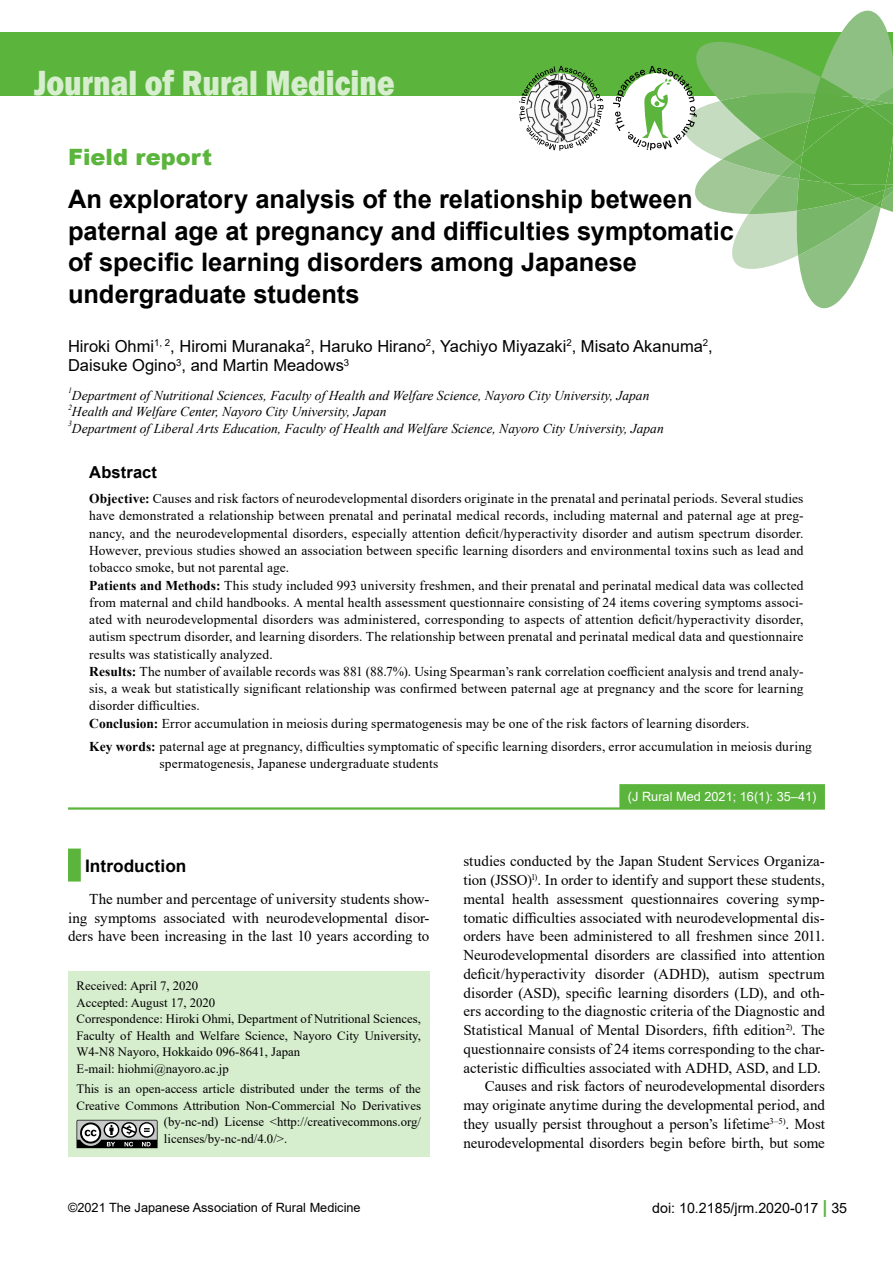
<style>
.page{position:relative;width:893px;height:1263px;background:#fff}
.page>*{position:absolute;margin:0;border:0;box-sizing:border-box;transform-origin:0 0}
.t1{font:800 36px "Franklin Gothic";color:#d6edce;scale:.83 1}
.t2{font:700 25.5px/31.5px "Arial";color:#000}
.t3{font:900 22.5px "Arial";color:#5bb53c}
.t4{font:700 17.25px "Arial";color:#000}
.t5{font:16.5px/19.5px "Arial";color:#000}
.t6{font:700 16.5px "Arial";letter-spacing:.01em;color:#000}
.t7{font:15px/18.8px "Times New Roman";color:#000;text-align:justify}
.t8{font:14.25px "Arial";color:#000}
.t9{font:13.5px/17.2px "Times New Roman";letter-spacing:.01em;color:#000}
.t10{font:italic 13.5px "Times New Roman";color:#000}
.t11{font:12.75px/16.5px "Times New Roman";color:#000}
.t12{font:12.75px "Arial";color:#000}
.t13{font:12.75px "Arial";color:#fff}
.t14{font:italic 7.8px "Times New Roman";color:#000}
.s1{font-weight:700}
.s2{font-weight:700;font-size:18px;color:#5bb53c}
</style>
<div class="page">
<div style="left:0;top:32px;width:893px;height:64px;background:#5bb53c"></div>
<svg style="left:613px;top:10px;width:280px;height:299px"></svg>
<svg style="left:519px;top:66px;width:84px;height:85px"></svg>
<hr style="left:68px;top:807px;width:757px;height:3px;background:#5bb53c">
<div style="left:619px;top:784px;width:206px;height:24px;background:#5bb53c"></div>
<div style="left:68px;top:848px;width:13px;height:33px;background:#5bb53c"></div>
<div style="left:68px;top:971px;width:361px;height:186px;background:#d6edce"></div>
<svg style="left:77px;top:1120px;width:81px;height:28px;background:#7c7d7c"></svg>
<h1 class="t1" style="left:34px;top:59px;width:436px">Journal of Rural Medicine</h1>
<h3 class="t3" style="left:68px;top:140px;width:145px">Field report</h3>
<h2 class="t2" style="left:68px;top:184px;width:667px">An exploratory analysis of the relationship between paternal age at pregnancy and difficulties symptomatic of specific learning disorders among Japanese undergraduate students</h2>
<p class="t5" style="left:68px;top:336px;width:646px">Hiroki Ohmi<sup>1,</sup> <sup>2</sup>, Hiromi Muranaka<sup>2</sup>, Haruko Hirano<sup>2</sup>, Yachiyo Miyazaki<sup>2</sup>, Misato Akanuma<sup>2</sup>,<br>Daisuke Ogino<sup>3</sup>, and Martin Meadows<sup>3</sup></p>
<p class="t14" style="left:68px;top:385px;width:5px">1</p>
<p class="t10" style="left:72px;top:386px;width:579px">Department of Nutritional Sciences, Faculty of Health and Welfare Science, Nayoro City University, Japan</p>
<p class="t14" style="left:68px;top:402px;width:5px">2</p>
<p class="t10" style="left:72px;top:402px;width:316px">Health and Welfare Center, Nayoro City University, Japan</p>
<p class="t14" style="left:68px;top:418px;width:5px">3</p>
<p class="t10" style="left:72px;top:419px;width:593px">Department of Liberal Arts Education, Faculty of Health and Welfare Science, Nayoro City University, Japan</p>
<p class="t6" style="left:89px;top:460px;width:69px">Abstract</p>
<p class="t9" style="left:89px;top:490px;width:716px"><span class="s1">Objective:</span> Causes and risk factors of neurodevelopmental disorders originate in the prenatal and perinatal periods. Several studies have demonstrated a relationship between prenatal and perinatal medical records, including maternal and paternal age at preg&shy;nancy, and the neurodevelopmental disorders, especially attention deficit/hyperactivity disorder and autism spectrum disorder.<br>However, previous studies showed an association between specific learning disorders and environmental toxins such as lead and tobacco smoke, but not parental age.<br><span class="s1">Patients and Methods:</span> This study included 993 university freshmen, and their prenatal and perinatal medical data was collected from maternal and child handbooks. A mental health assessment questionnaire consisting of 24 items covering symptoms associ&shy;ated with neurodevelopmental disorders was administered, corresponding to aspects of attention deficit/hyperactivity disorder, autism spectrum disorder, and learning disorders. The relationship between prenatal and perinatal medical data and questionnaire results was statistically analyzed.<br><span class="s1">Results:</span> The number of available records was 881 (88.7%). Using Spearman’s rank correlation coefficient analysis and trend analy&shy;sis, a weak but statistically significant relationship was confirmed between paternal age at pregnancy and the score for learning disorder difficulties.<br><span class="s1">Conclusion:</span> Error accumulation in meiosis during spermatogenesis may be one of the risk factors of learning disorders.</p>
<p class="t9" style="left:159px;top:738px;width:654px;text-indent:-70px"><span class="s1">Key words:</span> paternal age at pregnancy, difficulties symptomatic of specific learning disorders, error accumulation in meiosis during spermatogenesis, Japanese undergraduate students</p>
<p class="t13" style="left:628px;top:788px;width:190px">(J Rural Med 2021; 16(1): 35–41)</p>
<p class="t4" style="left:85px;top:853px;width:103px">Introduction</p>
<p class="t7" style="left:68px;top:889px;width:363px;text-indent:21px">The number and percentage of university students show&shy;ing symptoms associated with neurodevelopmental disor&shy;ders have been increasing in the last 10 years according to</p>
<p class="t11" style="left:77px;top:977px;width:346px">Received: April 7, 2020<br>Accepted: August 17, 2020<br>Correspondence: Hiroki Ohmi, Department of Nutritional Sciences, Faculty of Health and Welfare Science, Nayoro City University, W4-N8 Nayoro, Hokkaido 096-8641, Japan<br>E-mail: hiohmi@nayoro.ac.jp</p>
<p class="t11" style="left:77px;top:1080px;width:346px">This is an open-access article distributed under the terms of the</p>
<p class="t11" style="left:77px;top:1097px;width:346px">Creative Commons Attribution Non-Commercial No Derivatives</p>
<p class="t11" style="left:164px;top:1113px;width:259px">(by-nc-nd) License &lt;http://creativecommons.org/</p>
<p class="t11" style="left:164px;top:1130px;width:125px">licenses/by-nc-nd/4.0/&gt;.</p>
<p class="t12" style="left:68px;top:1199px;width:294px">©2021 The Japanese Association of Rural Medicine</p>
<p class="t7" style="left:463px;top:851px;width:363px;text-align:right">studies conducted by the Japan Student Services Organiza&shy;tion (JSSO)<sup>1)</sup>. In order to identify and support these students, mental health assessment questionnaires covering symp&shy;tomatic difficulties associated with neurodevelopmental dis&shy;orders have been administered to all freshmen since 2011.<br>Neurodevelopmental disorders are classified into attention deficit/hyperactivity disorder (ADHD), autism spectrum disorder (ASD), specific learning disorders (LD), and oth&shy;ers according to the diagnostic criteria of the Diagnostic and Statistical Manual of Mental Disorders, fifth edition<sup>2)</sup>. The questionnaire consists of 24 items corresponding to the char&shy;acteristic difficulties associated with ADHD, ASD, and LD.<br>Causes and risk factors of neurodevelopmental disorders may originate anytime during the developmental period, and they usually persist throughout a person’s lifetime<sup>3–5)</sup>. Most neurodevelopmental disorders begin before birth, but some</p>
<p class="t8" style="left:652px;top:1198px;width:196px">doi: 10.2185/jrm.2020-017 <span class="s2">|</span> 35</p>
</div>
